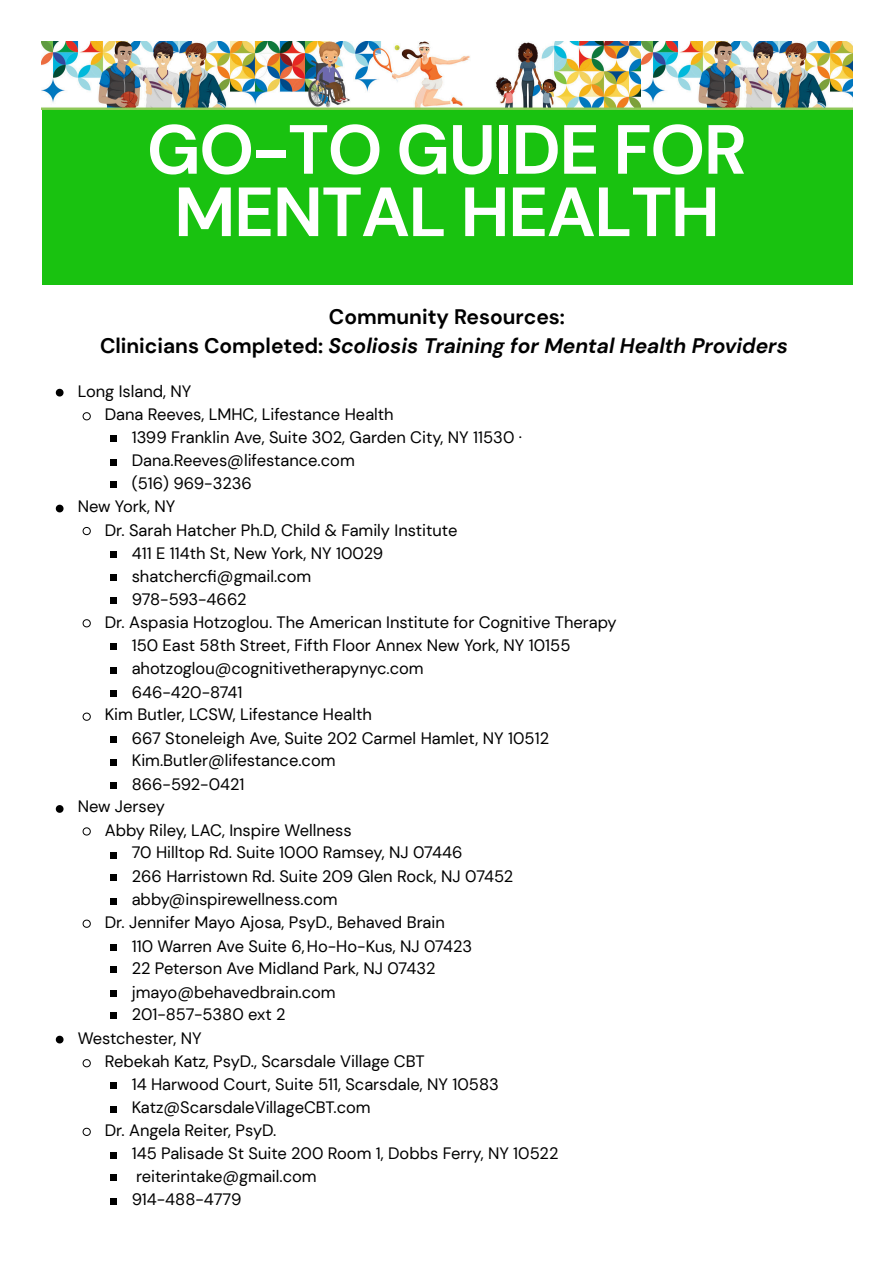
<style>
.page{position:relative;width:894px;height:1263px;background:#fff}
.page>*{position:absolute;margin:0;border:0;box-sizing:border-box;transform-origin:0 0}
.t1{font:700 69.45px/62.4px "DM Sans";letter-spacing:-.02em;color:#fff;text-align:center}
.t2{font:italic 700 21px/29.2px "DM Sans";color:#000;text-align:center}
.t3{font:16.5px "DM Sans";color:#000}
.s1{font-style:normal}
</style>
<div class="page">
<div style="left:42px;top:42px;width:810px;height:243px;background:#19c210"></div>
<img style="left:42px;top:42px;width:810px;height:67px">
<svg style="left:56px;top:389px;width:7px;height:7px"></svg>
<svg style="left:82px;top:412px;width:9px;height:9px"></svg>
<div style="left:110px;top:436px;width:7px;height:6px;background:#000"></div>
<div style="left:110px;top:459px;width:7px;height:7px;background:#000"></div>
<div style="left:110px;top:482px;width:7px;height:6px;background:#000"></div>
<svg style="left:56px;top:505px;width:7px;height:7px"></svg>
<svg style="left:82px;top:527px;width:9px;height:8px"></svg>
<div style="left:110px;top:551px;width:7px;height:7px;background:#000"></div>
<div style="left:110px;top:574px;width:7px;height:6px;background:#000"></div>
<div style="left:110px;top:598px;width:7px;height:6px;background:#000"></div>
<svg style="left:82px;top:619px;width:9px;height:9px"></svg>
<div style="left:110px;top:644px;width:7px;height:6px;background:#000"></div>
<div style="left:110px;top:667px;width:7px;height:7px;background:#000"></div>
<div style="left:110px;top:690px;width:7px;height:6px;background:#000"></div>
<svg style="left:82px;top:712px;width:9px;height:9px"></svg>
<div style="left:110px;top:736px;width:7px;height:6px;background:#000"></div>
<div style="left:110px;top:760px;width:7px;height:6px;background:#000"></div>
<div style="left:110px;top:782px;width:7px;height:6px;background:#000"></div>
<svg style="left:56px;top:805px;width:7px;height:8px"></svg>
<svg style="left:82px;top:827px;width:9px;height:9px"></svg>
<svg style="left:82px;top:919px;width:9px;height:9px"></svg>
<svg style="left:110px;top:852px;width:7px;height:167px"></svg>
<svg style="left:56px;top:1036px;width:7px;height:7px"></svg>
<svg style="left:82px;top:1059px;width:9px;height:8px"></svg>
<svg style="left:82px;top:1127px;width:9px;height:9px"></svg>
<p class="t1" style="left:147px;top:119px;width:601px">GO-TO GUIDE FOR<br>MENTAL HEALTH</p>
<p class="t2" style="left:100px;top:302px;width:689px"><span class="s1">Community Resources:<br>Clinicians Completed:</span> Scoliosis Training for Mental Health Providers</p>
<p class="t3" style="left:78px;top:381px;width:115px">Long Island, NY</p>
<p class="t3" style="left:105px;top:403px;width:290px">Dana Reeves, LMHC, Lifestance Health</p>
<p class="t3" style="left:132px;top:427px;width:391px">1399 Franklin Ave, Suite 302, Garden City, NY 11530 ·</p>
<p class="t3" style="left:132px;top:449px;width:224px">Dana.Reeves@lifestance.com</p>
<p class="t3" style="left:132px;top:473px;width:122px">(516) 969-3236</p>
<p class="t3" style="left:78px;top:496px;width:99px">New York, NY</p>
<p class="t3" style="left:105px;top:519px;width:354px">Dr. Sarah Hatcher Ph.D, Child &amp; Family Institute</p>
<p class="t3" style="left:132px;top:543px;width:253px">411 E 114th St, New York, NY 10029</p>
<p class="t3" style="left:132px;top:565px;width:181px">shatchercfi@gmail.com</p>
<p class="t3" style="left:132px;top:589px;width:116px">978-593-4662</p>
<p class="t3" style="left:105px;top:611px;width:513px">Dr. Aspasia Hotzoglou. The American Institute for Cognitive Therapy</p>
<p class="t3" style="left:132px;top:635px;width:440px">150 East 58th Street, Fifth Floor Annex New York, NY 10155</p>
<p class="t3" style="left:132px;top:658px;width:293px">ahotzoglou@cognitivetherapynyc.com</p>
<p class="t3" style="left:132px;top:681px;width:112px">646-420-8741</p>
<p class="t3" style="left:105px;top:704px;width:269px">Kim Butler, LCSW, Lifestance Health</p>
<p class="t3" style="left:132px;top:727px;width:419px">667 Stoneleigh Ave, Suite 202 Carmel Hamlet, NY 10512</p>
<p class="t3" style="left:132px;top:750px;width:205px">Kim.Butler@lifestance.com</p>
<p class="t3" style="left:132px;top:773px;width:114px">866-592-0421</p>
<p class="t3" style="left:78px;top:796px;width:89px">New Jersey</p>
<p class="t3" style="left:105px;top:820px;width:248px">Abby Riley, LAC, Inspire Wellness</p>
<p class="t3" style="left:132px;top:842px;width:332px">70 Hilltop Rd. Suite 1000 Ramsey, NJ 07446</p>
<p class="t3" style="left:132px;top:866px;width:383px">266 Harristown Rd. Suite 209 Glen Rock, NJ 07452</p>
<p class="t3" style="left:132px;top:888px;width:207px">abby@inspirewellness.com</p>
<p class="t3" style="left:105px;top:912px;width:341px">Dr. Jennifer Mayo Ajosa, PsyD., Behaved Brain</p>
<p class="t3" style="left:132px;top:935px;width:342px">110 Warren Ave Suite 6,Ho-Ho-Kus, NJ 07423</p>
<p class="t3" style="left:132px;top:958px;width:305px">22 Peterson Ave Midland Park, NJ 07432</p>
<p class="t3" style="left:132px;top:982px;width:205px">jmayo@behavedbrain.com</p>
<p class="t3" style="left:132px;top:1004px;width:155px">201-857-5380 ext 2</p>
<p class="t3" style="left:78px;top:1028px;width:125px">Westchester, NY</p>
<p class="t3" style="left:105px;top:1050px;width:321px">Rebekah Katz, PsyD., Scarsdale Village CBT</p>
<p class="t3" style="left:132px;top:1074px;width:368px">14 Harwood Court, Suite 511, Scarsdale, NY 10583</p>
<p class="t3" style="left:132px;top:1096px;width:240px">Katz@ScarsdaleVillageCBT.com</p>
<p class="t3" style="left:105px;top:1120px;width:173px">Dr. Angela Reiter, PsyD.</p>
<p class="t3" style="left:132px;top:1142px;width:428px">145 Palisade St Suite 200 Room 1, Dobbs Ferry, NY 10522</p>
<p class="t3" style="left:136px;top:1166px;width:182px">reiterintake@gmail.com</p>
<p class="t3" style="left:132px;top:1189px;width:111px">914-488-4779</p>
</div>
